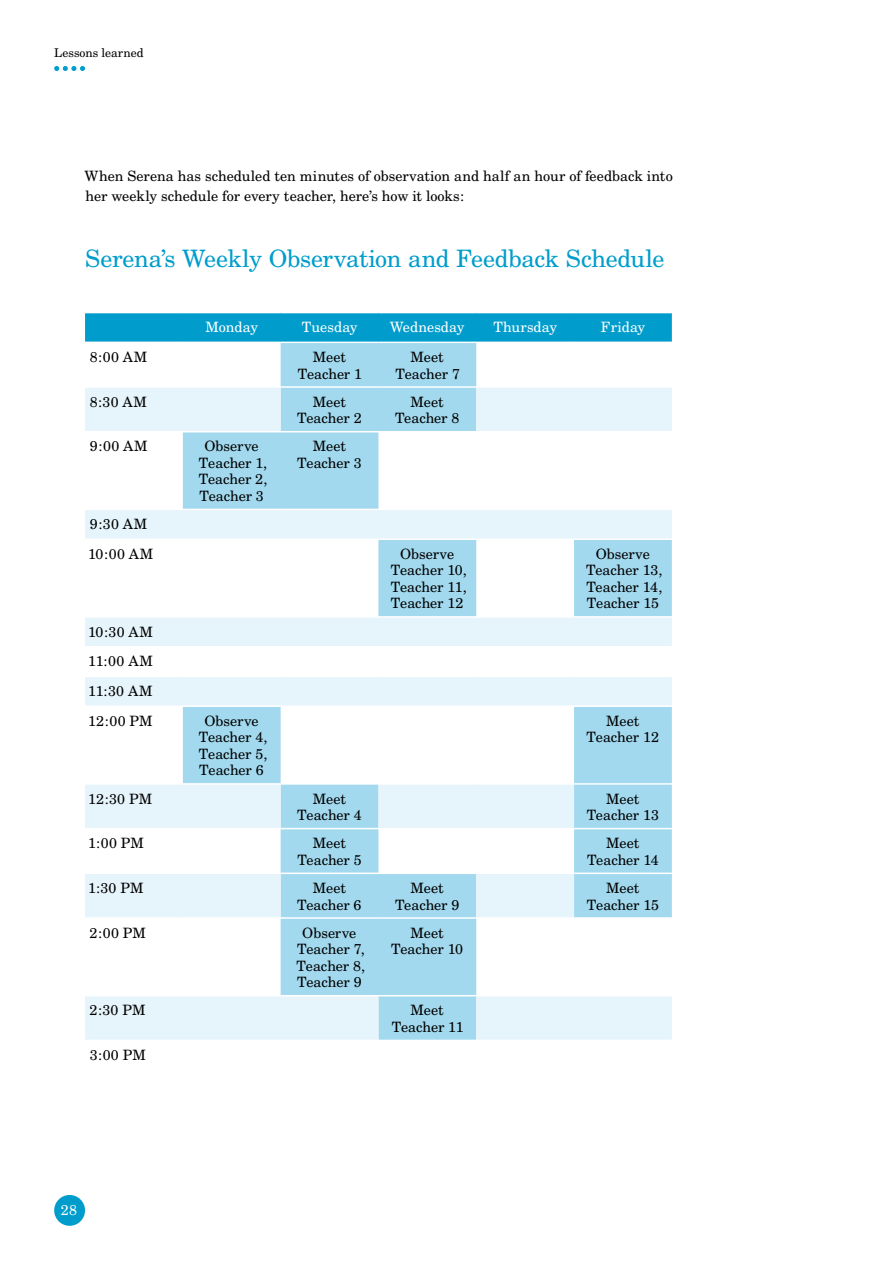
<style>
.page{position:relative;width:893px;height:1263px;background:#fff}
.page>*{position:absolute;margin:0;border:0;box-sizing:border-box;transform-origin:0 0}
.t1{font:24px "New Century Schlbk";letter-spacing:-.01em;color:#009dcc}
.t2{font:14.25px/16.5px "New Century Schlbk";color:#000;text-align:center}
.t3{font:14.25px "New Century Schlbk";color:#fff}
.t4{font:12px "New Century Schlbk";color:#000}
</style>
<div class="page">
<div style="left:54px;top:1195px;width:31px;height:31px;background:#009dcc;border-radius:50%"></div>
<svg style="left:54px;top:66px;width:31px;height:5px"></svg>
<svg style="left:85px;top:313px;width:587px;height:29px;background:#069fcd"></svg>
<div style="left:280px;top:343px;width:197px;height:43px;background:#a2d9ee"></div>
<svg style="left:85px;top:388px;width:587px;height:652px"></svg>
<hr style="left:85px;top:431px;width:98px;height:1px;background:#fff">
<hr style="left:183px;top:431px;width:98px;height:1px;background:#fff">
<hr style="left:281px;top:431px;width:97px;height:1px;background:#fff">
<hr style="left:378px;top:431px;width:98px;height:1px;background:#fff">
<hr style="left:476px;top:431px;width:98px;height:1px;background:#fff">
<hr style="left:574px;top:431px;width:98px;height:1px;background:#fff">
<hr style="left:85px;top:509px;width:98px;height:1px;background:#fff">
<hr style="left:183px;top:509px;width:98px;height:1px;background:#fff">
<hr style="left:281px;top:509px;width:97px;height:1px;background:#fff">
<hr style="left:378px;top:509px;width:98px;height:1px;background:#fff">
<hr style="left:476px;top:509px;width:98px;height:1px;background:#fff">
<hr style="left:574px;top:509px;width:98px;height:1px;background:#fff">
<hr style="left:85px;top:538px;width:98px;height:2px;background:#fff">
<hr style="left:183px;top:538px;width:98px;height:2px;background:#fff">
<hr style="left:281px;top:538px;width:97px;height:2px;background:#fff">
<hr style="left:378px;top:538px;width:98px;height:2px;background:#fff">
<hr style="left:476px;top:538px;width:98px;height:2px;background:#fff">
<hr style="left:574px;top:538px;width:98px;height:2px;background:#fff">
<hr style="left:85px;top:616px;width:98px;height:2px;background:#fff">
<hr style="left:183px;top:616px;width:98px;height:2px;background:#fff">
<hr style="left:281px;top:616px;width:97px;height:2px;background:#fff">
<hr style="left:378px;top:616px;width:98px;height:2px;background:#fff">
<hr style="left:476px;top:616px;width:98px;height:2px;background:#fff">
<hr style="left:574px;top:616px;width:98px;height:2px;background:#fff">
<hr style="left:85px;top:646px;width:98px;height:1px;background:#fff">
<hr style="left:183px;top:646px;width:98px;height:1px;background:#fff">
<hr style="left:281px;top:646px;width:97px;height:1px;background:#fff">
<hr style="left:378px;top:646px;width:98px;height:1px;background:#fff">
<hr style="left:476px;top:646px;width:98px;height:1px;background:#fff">
<hr style="left:574px;top:646px;width:98px;height:1px;background:#fff">
<hr style="left:85px;top:676px;width:98px;height:1px;background:#fff">
<hr style="left:183px;top:676px;width:98px;height:1px;background:#fff">
<hr style="left:281px;top:676px;width:97px;height:1px;background:#fff">
<hr style="left:378px;top:676px;width:98px;height:1px;background:#fff">
<hr style="left:476px;top:676px;width:98px;height:1px;background:#fff">
<hr style="left:574px;top:676px;width:98px;height:1px;background:#fff">
<hr style="left:85px;top:705px;width:98px;height:2px;background:#fff">
<hr style="left:183px;top:705px;width:98px;height:2px;background:#fff">
<hr style="left:281px;top:705px;width:97px;height:2px;background:#fff">
<hr style="left:378px;top:705px;width:98px;height:2px;background:#fff">
<hr style="left:476px;top:705px;width:98px;height:2px;background:#fff">
<hr style="left:574px;top:705px;width:98px;height:2px;background:#fff">
<hr style="left:85px;top:783px;width:98px;height:2px;background:#fff">
<hr style="left:183px;top:783px;width:98px;height:2px;background:#fff">
<hr style="left:281px;top:783px;width:97px;height:2px;background:#fff">
<hr style="left:378px;top:783px;width:98px;height:2px;background:#fff">
<hr style="left:476px;top:783px;width:98px;height:2px;background:#fff">
<hr style="left:574px;top:783px;width:98px;height:2px;background:#fff">
<hr style="left:85px;top:828px;width:98px;height:1px;background:#fff">
<hr style="left:183px;top:828px;width:98px;height:1px;background:#fff">
<hr style="left:281px;top:828px;width:97px;height:1px;background:#fff">
<hr style="left:378px;top:828px;width:98px;height:1px;background:#fff">
<hr style="left:476px;top:828px;width:98px;height:1px;background:#fff">
<hr style="left:574px;top:828px;width:98px;height:1px;background:#fff">
<hr style="left:85px;top:872px;width:98px;height:2px;background:#fff">
<hr style="left:183px;top:872px;width:98px;height:2px;background:#fff">
<hr style="left:281px;top:872px;width:97px;height:2px;background:#fff">
<hr style="left:378px;top:872px;width:98px;height:2px;background:#fff">
<hr style="left:476px;top:872px;width:98px;height:2px;background:#fff">
<hr style="left:574px;top:872px;width:98px;height:2px;background:#fff">
<hr style="left:85px;top:917px;width:98px;height:2px;background:#fff">
<hr style="left:183px;top:917px;width:98px;height:2px;background:#fff">
<hr style="left:281px;top:917px;width:97px;height:2px;background:#fff">
<hr style="left:378px;top:917px;width:98px;height:2px;background:#fff">
<hr style="left:476px;top:917px;width:98px;height:2px;background:#fff">
<hr style="left:574px;top:917px;width:98px;height:2px;background:#fff">
<hr style="left:85px;top:995px;width:98px;height:1px;background:#fff">
<hr style="left:183px;top:995px;width:98px;height:1px;background:#fff">
<hr style="left:281px;top:995px;width:97px;height:1px;background:#fff">
<hr style="left:378px;top:995px;width:98px;height:1px;background:#fff">
<hr style="left:476px;top:995px;width:98px;height:1px;background:#fff">
<hr style="left:574px;top:995px;width:98px;height:1px;background:#fff">
<p class="t4" style="left:54px;top:46px;width:91px">Lessons learned</p>
<p class="t2" style="left:85px;top:166px;width:590px;line-height:19.5px;text-align:left">When Serena has scheduled ten minutes of observation and half an hour of feedback into her weekly schedule for every teacher, here’s how it looks:</p>
<h1 class="t1" style="left:85px;top:244px;width:581px">Serena’s Weekly Observation and Feedback Schedule</h1>
<p class="t3" style="left:206px;top:318px;width:54px">Monday</p>
<p class="t3" style="left:302px;top:318px;width:57px">Tuesday</p>
<p class="t3" style="left:390px;top:318px;width:76px">Wednesday</p>
<p class="t3" style="left:493px;top:318px;width:65px">Thursday</p>
<p class="t3" style="left:601px;top:318px;width:46px">Friday</p>
<p class="t2" style="left:90px;top:348px;width:59px">8:00 AM</p>
<p class="t2" style="left:298px;top:348px;width:66px">Meet<br>Teacher 1</p>
<p class="t2" style="left:395px;top:348px;width:66px">Meet<br>Teacher 7</p>
<p class="t2" style="left:90px;top:393px;width:59px">8:30 AM</p>
<p class="t2" style="left:297px;top:393px;width:66px">Meet<br>Teacher 2</p>
<p class="t2" style="left:395px;top:393px;width:66px">Meet<br>Teacher 8</p>
<p class="t2" style="left:90px;top:438px;width:59px">9:00 AM</p>
<p class="t2" style="left:199px;top:438px;width:70px">Observe<br>Teacher 1,<br>Teacher 2,<br>Teacher 3</p>
<p class="t2" style="left:297px;top:438px;width:66px">Meet<br>Teacher 3</p>
<p class="t2" style="left:88px;top:509px;width:67px;line-height:29.7px;text-align:left">9:30 AM<br>10:00 AM</p>
<p class="t2" style="left:391px;top:545px;width:77px">Observe<br>Teacher 10,<br>Teacher 11,<br>Teacher 12</p>
<p class="t2" style="left:586px;top:545px;width:78px">Observe<br>Teacher 13,<br>Teacher 14,<br>Teacher 15</p>
<p class="t2" style="left:88px;top:616px;width:66px;line-height:29.7px;text-align:justify">10:30 AM 11:00 AM 11:30 AM 12:00 PM</p>
<p class="t2" style="left:199px;top:712px;width:70px">Observe<br>Teacher 4,<br>Teacher 5,<br>Teacher 6</p>
<p class="t2" style="left:587px;top:712px;width:74px">Meet<br>Teacher 12</p>
<p class="t2" style="left:88px;top:790px;width:66px">12:30 PM</p>
<p class="t2" style="left:297px;top:790px;width:66px">Meet<br>Teacher 4</p>
<p class="t2" style="left:587px;top:790px;width:74px">Meet<br>Teacher 13</p>
<p class="t2" style="left:88px;top:835px;width:57px">1:00 PM</p>
<p class="t2" style="left:297px;top:835px;width:66px">Meet<br>Teacher 5</p>
<p class="t2" style="left:587px;top:835px;width:73px">Meet<br>Teacher 14</p>
<p class="t2" style="left:88px;top:879px;width:57px">1:30 PM</p>
<p class="t2" style="left:297px;top:879px;width:66px">Meet<br>Teacher 6</p>
<p class="t2" style="left:395px;top:879px;width:66px">Meet<br>Teacher 9</p>
<p class="t2" style="left:587px;top:879px;width:74px">Meet<br>Teacher 15</p>
<p class="t2" style="left:90px;top:924px;width:58px">2:00 PM</p>
<p class="t2" style="left:297px;top:924px;width:70px">Observe<br>Teacher 7,<br>Teacher 8,<br>Teacher 9</p>
<p class="t2" style="left:391px;top:924px;width:73px">Meet<br>Teacher 10</p>
<p class="t2" style="left:90px;top:1002px;width:57px">2:30 PM</p>
<p class="t2" style="left:392px;top:1002px;width:73px">Meet<br>Teacher 11</p>
<p class="t2" style="left:90px;top:1046px;width:58px">3:00 PM</p>
<p class="t3" style="left:61px;top:1201px;width:18px">28</p>
</div>
